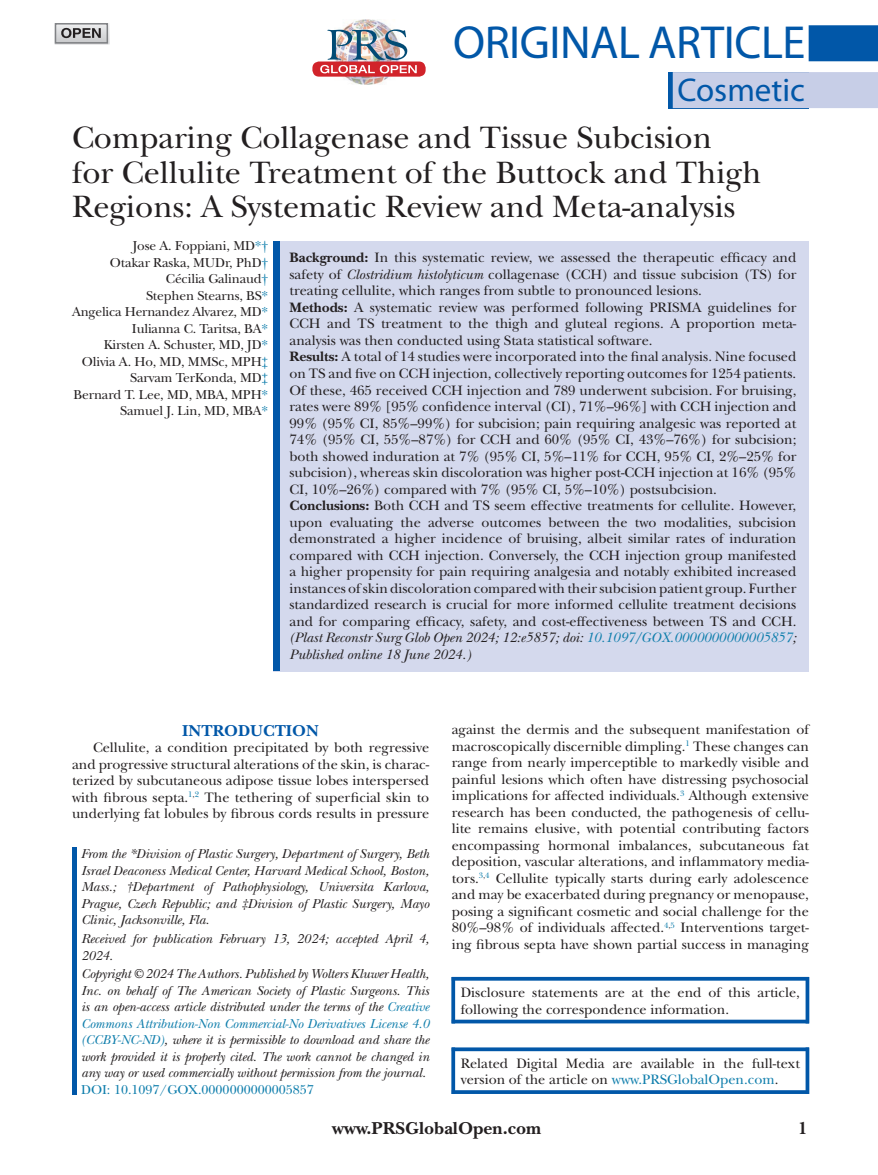
<style>
.page{position:relative;width:878px;height:1175px;background:#fff}
.page>*{position:absolute;margin:0;border:0;box-sizing:border-box;transform-origin:0 0}
.t1{font:46.5px "Myriad Pro";letter-spacing:-.01em;color:#0157a8}
.t2{font:33px "Myriad Pro";color:#0157a8}
.t3{font:32.25px/34.5px "New Baskerville Std";color:#231f20}
.t4{font:700 18px "New Baskerville Std";color:#231f20}
.t5{font:700 16.5px "New Baskerville Std";color:#0157a8}
.t6{font:14.25px/16.5px "New Baskerville Std";color:#231f20}
.t7{font:italic 13.5px/16.5px "New Baskerville Std";color:#231f20;text-align:justify}
.t8{font:13.5px/16.5px "New Baskerville Std";letter-spacing:-.01em;color:#231f20;text-align:right}
.t9{font:13.5px "New Baskerville Std";color:#0f7eac}
.s1{color:#0f7eac}
.s2{font-weight:700}
.s3{font-style:italic}
.s4{font-style:italic;color:#0f7eac}
</style>
<div class="page">
<div style="left:668px;top:72px;width:141px;height:36px;background:#0157a8"></div>
<div style="left:672px;top:72px;width:206px;height:36px;background:#c7cee7"></div>
<div style="left:808px;top:25px;width:70px;height:36px;background:#0157a8"></div>
<img style="left:343px;top:20px;width:48px;height:64px">
<div style="left:312px;top:61px;width:113px;height:16px;background:#d1232a;border-radius:7px"></div>
<img style="left:320px;top:29px;width:97px;height:44px">
<div style="left:274px;top:126px;width:534px;height:545px;background:#d4d9ed"></div>
<div style="left:274px;top:240px;width:6px;height:60px;background:#0157a8"></div>
<div style="left:274px;top:289px;width:6px;height:60px;background:#0157a8"></div>
<div style="left:274px;top:339px;width:6px;height:159px;background:#0157a8"></div>
<div style="left:274px;top:487px;width:6px;height:184px;background:#0157a8"></div>
<hr style="left:72px;top:847px;width:4px;height:83px;background:#0157a8">
<hr style="left:72px;top:930px;width:4px;height:35px;background:#0157a8">
<hr style="left:72px;top:965px;width:4px;height:118px;background:#0157a8">
<hr style="left:72px;top:1081px;width:4px;height:13px;background:#0157a8">
<div style="left:272px;top:126px;width:536px;height:115px;background:#fff"></div>
<img style="left:54px;top:23px;width:55px;height:22px">
<svg style="left:451px;top:977px;width:4px;height:46px"></svg>
<svg style="left:805px;top:977px;width:4px;height:46px"></svg>
<svg style="left:452px;top:976px;width:356px;height:4px"></svg>
<svg style="left:452px;top:1019px;width:356px;height:4px"></svg>
<svg style="left:451px;top:1047px;width:4px;height:47px"></svg>
<svg style="left:805px;top:1047px;width:4px;height:47px"></svg>
<svg style="left:452px;top:1047px;width:356px;height:4px"></svg>
<svg style="left:452px;top:1090px;width:356px;height:4px"></svg>
<div style="left:55px;top:23px;width:53px;height:21px;border:2px solid #808285"></div>
<svg style="left:61px;top:28px;width:40px;height:10px"></svg>
<h1 class="t1" style="left:453px;top:14px;width:354px">ORIGINAL ARTICLE</h1>
<h2 class="t2" style="left:677px;top:69px;width:129px">COSMETIC</h2>
<h3 class="t3" style="left:72px;top:121px;width:691px">Comparing Collagenase and Tissue Subcision<br>for Cellulite Treatment of the Buttock and Thigh<br>Regions: A Systematic Review and Meta-analysis</h3>
<p class="t8" style="left:72px;top:238px;width:198px">Jose A. Foppiani, MD<span class="s1">*†<br></span>Otakar Raska, MUDr, PhD<span class="s1">†<br></span>Cécilia Galinaud<span class="s1">†<br></span>Stephen Stearns, BS<span class="s1">*<br></span>Angelica Hernandez Alvarez, MD<span class="s1">*<br></span>Iulianna C. Taritsa, BA<span class="s1">*<br></span>Kirsten A. Schuster, MD, JD<span class="s1">*<br></span>Olivia A. Ho, MD, MMSc, MPH<span class="s1">‡<br></span>Sarvam TerKonda, MD<span class="s1">‡<br></span>Bernard T. Lee, MD, MBA, MPH<span class="s1">*<br></span>Samuel J. Lin, MD, MBA<span class="s1">*</span></p>
<p class="t6" style="left:289px;top:250px;width:508px"><span class="s2">Background:</span> In this systematic review, we assessed the therapeutic efficacy and safety of <span class="s3">Clostridium histolyticum</span> collagenase (CCH) and tissue subcision (TS) for treating cellulite, which ranges from subtle to pronounced lesions.<br><span class="s2">Methods:</span> A systematic review was performed following PRISMA guidelines for CCH and TS treatment to the thigh and gluteal regions. A proportion meta&shy;analysis was then conducted using Stata statistical software.<br><span class="s2">Results:</span> A total of 14 studies were incorporated into the final analysis. Nine focused on TS and five on CCH injection, collectively reporting outcomes for 1254 patients.<br>Of these, 465 received CCH injection and 789 underwent subcision. For bruising, rates were 89% [95% confidence interval (CI), 71%–96%] with CCH injection and 99% (95% CI, 85%–99%) for subcision; pain requiring analgesic was reported at 74% (95% CI, 55%–87%) for CCH and 60% (95% CI, 43%–76%) for subcision; both showed induration at 7% (95% CI, 5%–11% for CCH, 95% CI, 2%–25% for subcision), whereas skin discoloration was higher post-CCH injection at 16% (95% CI, 10%–26%) compared with 7% (95% CI, 5%–10%) postsubcision.<br><span class="s2">Conclusions:</span> Both CCH and TS seem effective treatments for cellulite. However, upon evaluating the adverse outcomes between the two modalities, subcision demonstrated a higher incidence of bruising, albeit similar rates of induration compared with CCH injection. Conversely, the CCH injection group manifested a higher propensity for pain requiring analgesia and notably exhibited increased instances of skin discoloration compared with their subcision patient group. Further standardized research is crucial for more informed cellulite treatment decisions and for comparing efficacy, safety, and cost-effectiveness between TS and CCH. <span class="s3">(Plast Reconstr Surg Glob Open 2024; 12:e5857; doi:</span> <span class="s4">10.1097/GOX.0000000000005857</span><span class="s3">; Published online 18 June 2024.)</span></p>
<p class="t5" style="left:182px;top:721px;width:138px">INTRODUCTION</p>
<p class="t6" style="left:72px;top:739px;width:359px;text-align:justify;text-indent:21px">Cellulite, a condition precipitated by both regressive and progressive structural alterations of the skin, is charac&shy;terized by subcutaneous adipose tissue lobes interspersed with fibrous septa.<sup>1</sup><sup>,</sup><sup>2</sup> The tethering of superficial skin to underlying fat lobules by fibrous cords results in pressure</p>
<p class="t7" style="left:81px;top:845px;width:350px">From the *Division of Plastic Surgery, Department of Surgery, Beth Israel Deaconess Medical Center, Harvard Medical School, Boston, Mass.; †Department of Pathophysiology, Universita Karlova, Prague, Czech Republic; and ‡Division of Plastic Surgery, Mayo Clinic, Jacksonville, Fla.</p>
<p class="t7" style="left:81px;top:930px;width:349px">Received for publication February 13, 2024; accepted April 4,<br>2024.</p>
<p class="t7" style="left:81px;top:965px;width:350px">Copyright © 2024 The Authors. Published by Wolters Kluwer Health, Inc. on behalf of The American Society of Plastic Surgeons. This is an open-access article distributed under the terms of the <span class="s1">Creative Commons Attribution-Non Commercial-No Derivatives License 4.0 (CCBY-NC-ND)</span>, where it is permissible to download and share the work provided it is properly cited. The work cannot be changed in any way or used commercially without permission from the journal.</p>
<p class="t9" style="left:81px;top:1081px;width:234px">DOI: 10.1097/GOX.0000000000005857</p>
<p class="t6" style="left:451px;top:721px;width:359px;text-align:justify">against the dermis and the subsequent manifestation of macroscopically discernible dimpling.<sup>1</sup> These changes can range from nearly imperceptible to markedly visible and painful lesions which often have distressing psychosocial implications for affected individuals.<sup>3</sup> Although extensive research has been conducted, the pathogenesis of cellu&shy;lite remains elusive, with potential contributing factors encompassing hormonal imbalances, subcutaneous fat deposition, vascular alterations, and inflammatory media&shy;tors.<sup>3</sup><sup>,</sup><sup>4</sup> Cellulite typically starts during early adolescence and may be exacerbated during pregnancy or menopause, posing a significant cosmetic and social challenge for the 80%–98% of individuals affected.<sup>4</sup><sup>,</sup><sup>5</sup> Interventions target&shy;ing fibrous septa have shown partial success in managing</p>
<p class="t6" style="left:460px;top:984px;width:341px">Disclosure statements are at the end of this article, following the correspondence information.</p>
<p class="t6" style="left:460px;top:1054px;width:341px">Related Digital Media are available in the full-text version of the article on <span class="s1">www.PRSGlobalOpen.com</span>.</p>
<p class="t4" style="left:332px;top:1118px;width:210px">www.PRSGlobalOpen.com</p>
<p class="t4" style="left:798px;top:1118px;width:11px">1</p>
</div>
